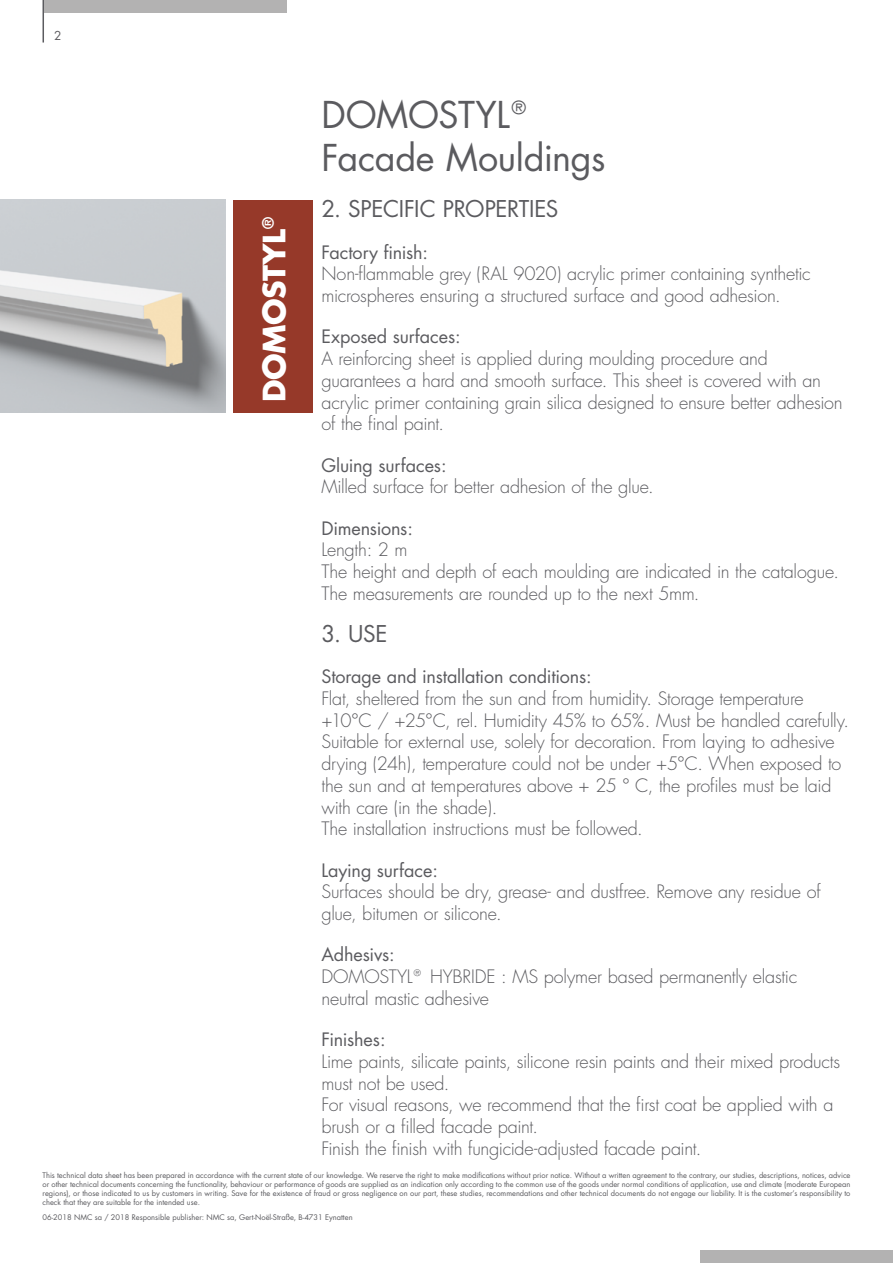
<style>
.page{position:relative;width:893px;height:1263px;background:#fff}
.page>*{position:absolute;margin:0;border:0;box-sizing:border-box;transform-origin:0 0}
.t1{font:36px/43.2px "Futura CE";letter-spacing:-.01em;color:#5b5b5f}
.t2{font:700 30px "Futura CE";letter-spacing:-.02em;color:#fff}
.t3{font:22.5px "Futura CE";letter-spacing:-.015em;color:#5b5b5f}
.t4{font:300 18px/21.8px "Futura CE";letter-spacing:-.015em;color:#5b5b5f}
.t5{font:18px "Futura CE";letter-spacing:-.01em;color:#5b5b5f}
.t6{font:12px "Futura CE";color:#5c5b5f}
.t7{font:7.5px/9px "Futura CE";color:#5b5b5f;text-align:justify}
</style>
<div class="page">
<div style="left:700px;top:1250px;width:193px;height:13px;background:#b3b2b2"></div>
<hr style="left:43px;top:0;width:1px;height:43px;background:#5b5b5f">
<div style="left:44px;top:0;width:242px;height:13px;background:#b3b2b2"></div>
<div style="left:234px;top:200px;width:79px;height:212px;background:#963929"></div>
<img style="left:0;top:200px;width:225px;height:212px">
<p class="t6" style="left:54px;top:28px;width:9px">2</p>
<h2 class="t2" style="left:252px;top:402px;width:193px;rotate:-90deg">DOMOSTYL®</h2>
<h1 class="t1" style="left:321px;top:93px;width:286px">DOMOSTYL®<br>Facade Mouldings</h1>
<p class="t3" style="left:321px;top:195px;width:238px">2. SPECIFIC PROPERTIES</p>
<p class="t5" style="left:321px;top:240px;width:108px">Factory finish:</p>
<p class="t4" style="left:321px;top:263px;width:491px">Non-flammable grey (RAL 9020) acrylic primer containing synthetic microspheres ensuring a structured surface and good adhesion.</p>
<p class="t5" style="left:321px;top:325px;width:141px">Exposed surfaces:</p>
<p class="t4" style="left:321px;top:348px;width:523px">A reinforcing sheet is applied during moulding procedure and guarantees a hard and smooth surface. This sheet is covered with an acrylic primer containing grain silica designed to ensure better adhesion of the final paint.</p>
<p class="t5" style="left:321px;top:453px;width:127px">Gluing surfaces:</p>
<p class="t4" style="left:321px;top:476px;width:334px">Milled surface for better adhesion of the glue.</p>
<p class="t5" style="left:321px;top:516px;width:93px">Dimensions:</p>
<p class="t4" style="left:321px;top:539px;width:519px">Length: 2 m<br>The height and depth of each moulding are indicated in the catalogue.<br>The measurements are rounded up to the next 5mm.</p>
<p class="t3" style="left:321px;top:619px;width:67px">3. USE</p>
<p class="t5" style="left:321px;top:665px;width:272px">Storage and installation conditions:</p>
<p class="t4" style="left:321px;top:687px;width:529px">Flat, sheltered from the sun and from humidity. Storage temperature +10°C / +25°C, rel. Humidity 45% to 65%. Must be handled carefully.<br>Suitable for external use, solely for decoration. From laying to adhesive drying (24h), temperature could not be under +5°C. When exposed to the sun and at temperatures above + 25 ° C, the profiles must be laid with care (in the shade).<br>The installation instructions must be followed.</p>
<p class="t5" style="left:321px;top:858px;width:118px">Laying surface:</p>
<p class="t4" style="left:321px;top:881px;width:501px">Surfaces should be dry, grease- and dustfree. Remove any residue of glue, bitumen or silicone.</p>
<p class="t5" style="left:321px;top:943px;width:75px">Adhesivs:</p>
<p class="t4" style="left:321px;top:966px;width:477px">DOMOSTYL® HYBRIDE : MS polymer based permanently elastic neutral mastic adhesive</p>
<p class="t5" style="left:321px;top:1028px;width:66px">Finishes:</p>
<p class="t4" style="left:321px;top:1050px;width:520px">Lime paints, silicate paints, silicone resin paints and their mixed products must not be used.<br>For visual reasons, we recommend that the first coat be applied with a brush or a filled facade paint.<br>Finish the finish with fungicide-adjusted facade paint.</p>
<p class="t7" style="left:43px;top:1171px;width:809px">This technical data sheet has been prepared in accordance with the current state of our knowledge. We reserve the right to make modifications without prior notice. Without a written agreement to the contrary, our studies, descriptions, notices, advice or other technical documents concerning the functionality, behaviour or performance of goods are supplied as an indication only according to the common use of the goods under normal conditions of application, use and climate (moderate European regions), or those indicated to us by customers in writing. Save for the existence of fraud or gross negligence on our part, these studies, recommendations and other technical documents do not engage our liability. It is the customer’s responsibility to check that they are suitable for the intended use.</p>
<p class="t7" style="left:43px;top:1212px;width:312px">06-2018 NMC sa / 2018 Responsible publisher: NMC sa, Gert-Noël-Straße, B-4731 Eynatten</p>
</div>
